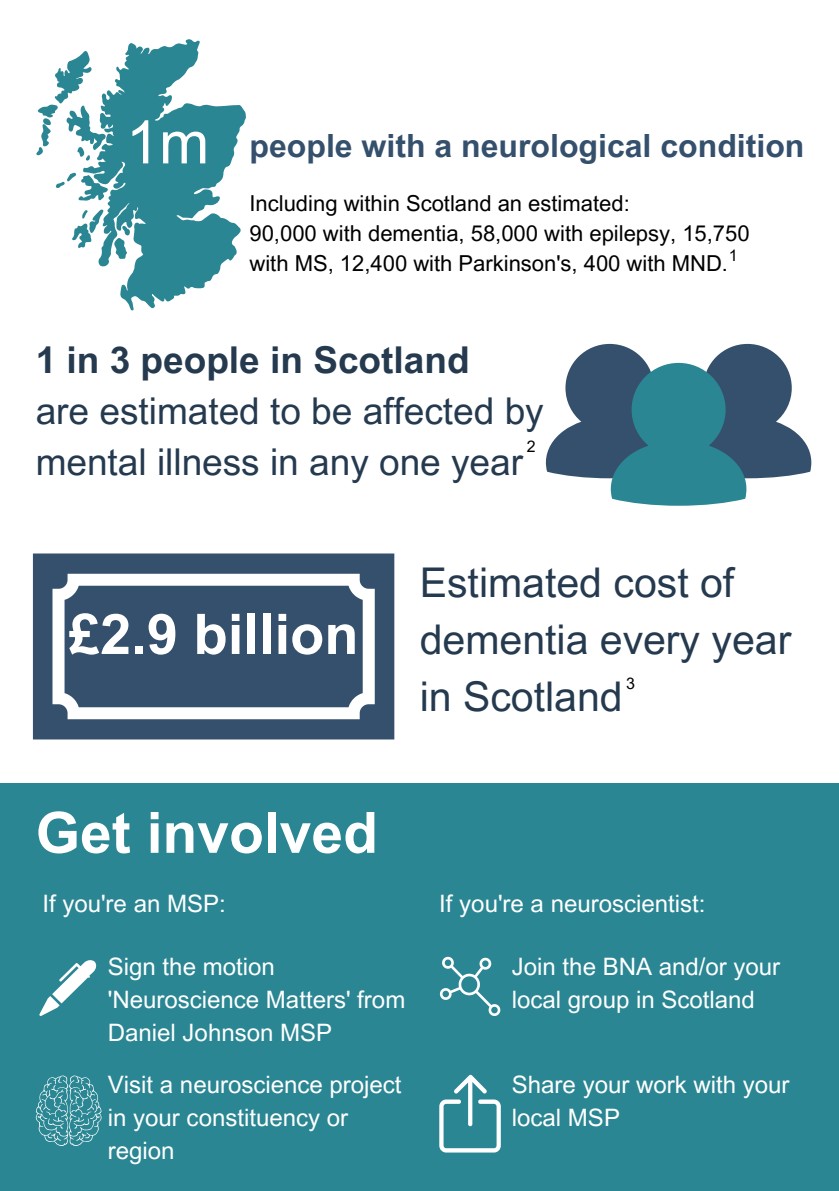
<style>
.page{position:relative;width:839px;height:1191px;background:#fff}
.page>*{position:absolute;margin:0;border:0;box-sizing:border-box;transform-origin:0 0}
.t1{font:60px "Arial MT Pro";color:#fff}
.t2{font:700 57px "Arial MT Pro";color:#fff}
.t3{font:700 56px "Arial MT Pro";color:#fff}
.t4{font:41px/57px "Arial MT Pro";color:#253a4f}
.t5{font:37px/51px "Arial MT Pro";color:#253a4f}
.t6{font:700 37px "Arial MT Pro";color:#253a4f}
.t7{font:700 32px "Arial MT Pro";color:#35506d}
.t8{font:24px/33px "Arial MT Pro";color:#fff}
.t9{font:22px/30px "Arial MT Pro";color:#000}
.t10{font:16px "Arial MT Pro";color:#000}
</style>
<div class="page">
<svg style="left:545px;top:344px;width:266px;height:162px"></svg>
<div style="left:0;top:784px;width:838px;height:407px;background:#2a8693"></div>
<svg style="left:39px;top:960px;width:58px;height:56px"></svg>
<svg style="left:440px;top:957px;width:60px;height:59px"></svg>
<svg style="left:439px;top:1075px;width:62px;height:78px"></svg>
<svg style="left:36px;top:1076px;width:66px;height:70px"></svg>
<svg style="left:33px;top:553px;width:361px;height:186px;fill:#35506d"></svg>
<div style="left:65px;top:586px;width:298px;height:121px;background:#35506d"></div>
<svg style="left:84px;top:40px;width:161px;height:269px;fill:#2a8693"></svg>
<svg style="left:155px;top:107px;width:6px;height:3px"></svg>
<svg style="left:114px;top:226px;width:16px;height:33px"></svg>
<svg style="left:56px;top:173px;width:52px;height:28px"></svg>
<svg style="left:72px;top:210px;width:32px;height:38px"></svg>
<svg style="left:36px;top:51px;width:70px;height:110px"></svg>
<p class="t1" style="left:126px;top:120px;width:85px">1m</p>
<p class="t7" style="left:249px;top:134px;width:556px">people with a neurological condition</p>
<p class="t9" style="left:249px;top:191px;width:382px">Including within Scotland an estimated:</p>
<p class="t9" style="left:249px;top:221px;width:501px">90,000 with dementia, 58,000 with epilepsy, 15,750 with MS, 12,400 with Parkinson's, 400 with MND.</p>
<p class="t10" style="left:728px;top:249px;width:10px">1</p>
<p class="t6" style="left:36px;top:346px;width:435px">1 in 3 people in Scotland</p>
<p class="t5" style="left:36px;top:390px;width:509px">are estimated to be affected by mental illness in any one year</p>
<p class="t10" style="left:526px;top:441px;width:10px">2</p>
<p class="t3" style="left:69px;top:613px;width:291px">£2.9 billion</p>
<p class="t4" style="left:420px;top:559px;width:373px">Estimated cost of dementia every year in Scotland</p>
<p class="t10" style="left:626px;top:677px;width:10px">3</p>
<p class="t2" style="left:36px;top:811px;width:344px">Get involved</p>
<p class="t8" style="left:42px;top:890px;width:185px">If you're an MSP:</p>
<p class="t8" style="left:108px;top:953px;width:299px">Sign the motion 'Neuroscience Matters' from<br>Daniel Johnson MSP</p>
<p class="t8" style="left:108px;top:1071px;width:295px">Visit a neuroscience project in your constituency or region</p>
<p class="t8" style="left:439px;top:890px;width:268px">If you're a neuroscientist:</p>
<p class="t8" style="left:512px;top:953px;width:270px">Join the BNA and/or your local group in Scotland</p>
<p class="t8" style="left:512px;top:1071px;width:279px">Share your work with your local MSP</p>
</div>
